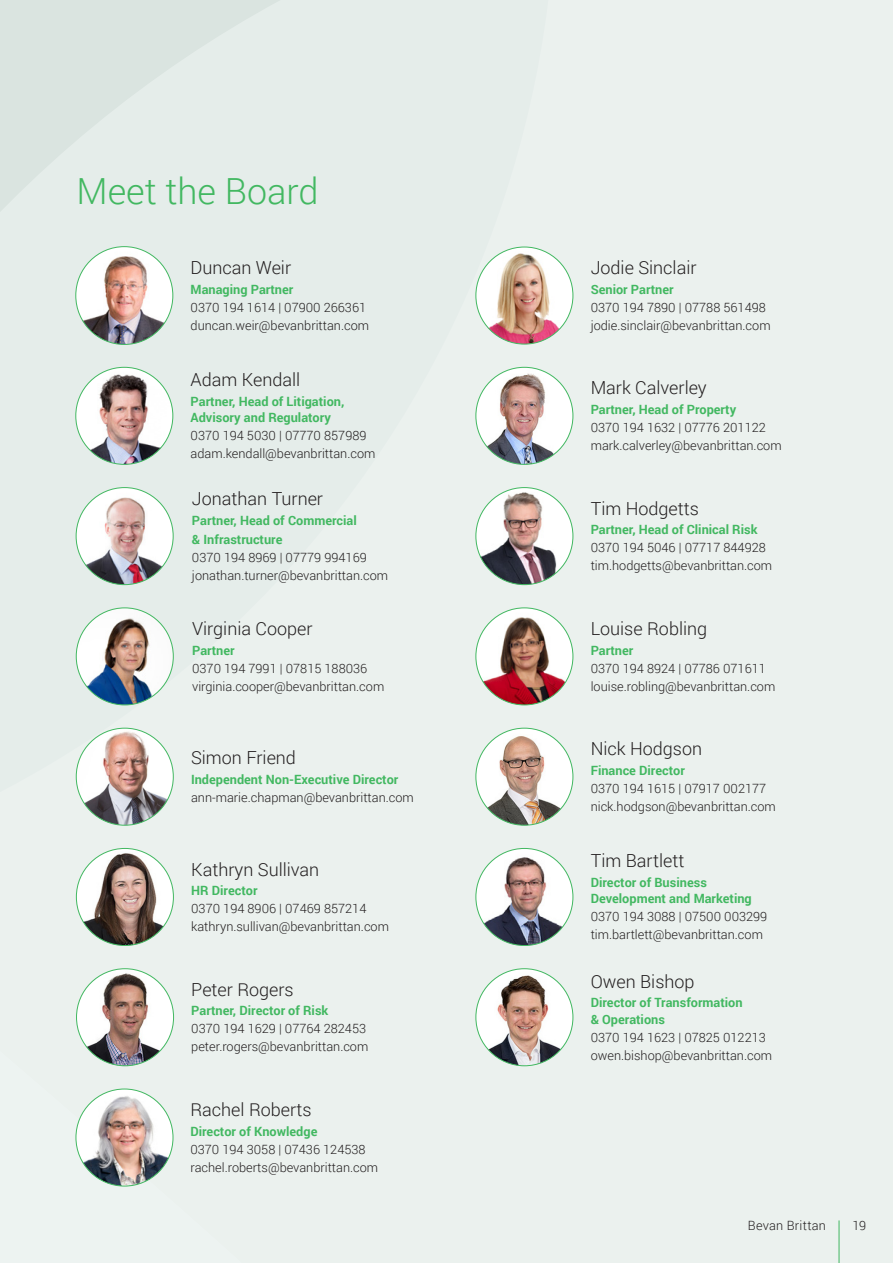
<style>
.page{position:relative;width:893px;height:1263px;background:#ebf1ee}
.page>*{position:absolute;margin:0;border:0;box-sizing:border-box;transform-origin:0 0}
.t1{font:300 36px "Roboto";color:#42b861}
.Name{font:300 18px "Roboto";color:#231f20}
.Contact_details{font:300 12.75px "Roboto";color:#231f20}
.t2{font:700 12.75px/16.5px "Roboto";color:#42b861}
.Contact_details-2{font:300 12.75px "Roboto";letter-spacing:.02em;color:#231f20}
</style>
<div class="page">
<img style="left:76px;top:247px;width:97px;height:97px;border-radius:49px">
<img style="left:476px;top:367px;width:97px;height:97px;border-radius:49px">
<img style="left:76px;top:367px;width:97px;height:97px;border-radius:49px">
<img style="left:476px;top:247px;width:97px;height:97px;border-radius:49px">
<img style="left:476px;top:488px;width:97px;height:97px;border-radius:49px">
<img style="left:476px;top:728px;width:97px;height:97px;border-radius:49px">
<img style="left:76px;top:728px;width:97px;height:97px;border-radius:49px">
<img style="left:76px;top:848px;width:97px;height:97px;border-radius:49px">
<img style="left:476px;top:848px;width:97px;height:97px;border-radius:49px">
<img style="left:77px;top:969px;width:97px;height:97px;border-radius:49px">
<img style="left:476px;top:969px;width:97px;height:97px;border-radius:49px">
<img style="left:476px;top:608px;width:97px;height:97px;border-radius:49px">
<img style="left:76px;top:1089px;width:97px;height:97px;border-radius:49px">
<img style="left:76px;top:488px;width:97px;height:97px;border-radius:49px">
<img style="left:76px;top:608px;width:97px;height:97px;border-radius:48px">
<hr style="left:839px;top:1220px;width:1px;height:43px;background:#42b861">
<p class="t1" style="left:77px;top:166px;width:243px">Meet the Board</p>
<p class="Name" style="left:191px;top:255px;width:102px">Duncan Weir</p>
<p class="t2" style="left:191px;top:280px;width:104px">Managing Partner</p>
<p class="Contact_details" style="left:191px;top:298px;width:177px">0370 194 1614 | 07900 266361</p>
<p class="Contact_details" style="left:191px;top:316px;width:180px">duncan.weir@bevanbrittan.com</p>
<p class="Name" style="left:191px;top:367px;width:111px">Adam Kendall</p>
<p class="t2" style="left:191px;top:392px;width:155px">Partner, Head of Litigation,<br>Advisory and Regulatory</p>
<p class="Contact_details" style="left:191px;top:427px;width:177px">0370 194 5030 | 07770 857989</p>
<p class="Contact_details" style="left:191px;top:445px;width:186px">adam.kendall@bevanbrittan.com</p>
<p class="Name" style="left:192px;top:486px;width:133px">Jonathan Turner</p>
<p class="t2" style="left:192px;top:510px;width:166px;line-height:19.5px">Partner, Head of Commercial &amp; Infrastructure</p>
<p class="Contact_details" style="left:192px;top:549px;width:176px">0370 194 8969 | 07779 994169</p>
<p class="Contact_details" style="left:192px;top:567px;width:198px">jonathan.turner@bevanbrittan.com</p>
<p class="Name" style="left:192px;top:616px;width:122px">Virginia Cooper</p>
<p class="t2" style="left:192px;top:641px;width:44px">Partner</p>
<p class="Contact_details" style="left:192px;top:659px;width:177px">0370 194 7991 | 07815 188036</p>
<p class="Contact_details" style="left:192px;top:677px;width:194px">virginia.cooper@bevanbrittan.com</p>
<p class="Name" style="left:191px;top:745px;width:106px">Simon Friend</p>
<p class="t2" style="left:191px;top:770px;width:209px">Independent Non-Executive Director</p>
<p class="Contact_details" style="left:191px;top:788px;width:224px">ann-marie.chapman@bevanbrittan.com</p>
<p class="Name" style="left:191px;top:857px;width:130px">Kathryn Sullivan</p>
<p class="t2" style="left:191px;top:882px;width:68px">HR Director</p>
<p class="Contact_details" style="left:191px;top:900px;width:177px">0370 194 8906 | 07469 857214</p>
<p class="Contact_details" style="left:191px;top:918px;width:199px">kathryn.sullivan@bevanbrittan.com</p>
<p class="Name" style="left:191px;top:977px;width:104px">Peter Rogers</p>
<p class="t2" style="left:191px;top:1002px;width:139px">Partner, Director of Risk</p>
<p class="Contact_details" style="left:191px;top:1020px;width:176px">0370 194 1629 | 07764 282453</p>
<p class="Contact_details" style="left:191px;top:1038px;width:179px">peter.rogers@bevanbrittan.com</p>
<p class="Name" style="left:190px;top:1097px;width:123px">Rachel Roberts</p>
<p class="t2" style="left:190px;top:1122px;width:129px">Director of Knowledge</p>
<p class="Contact_details" style="left:190px;top:1140px;width:177px">0370 194 3058 | 07436 124538</p>
<p class="Contact_details" style="left:190px;top:1158px;width:189px">rachel.roberts@bevanbrittan.com</p>
<p class="Name" style="left:591px;top:255px;width:107px">Jodie Sinclair</p>
<p class="t2" style="left:591px;top:280px;width:84px">Senior Partner</p>
<p class="Contact_details" style="left:591px;top:298px;width:177px">0370 194 7890 | 07788 561498</p>
<p class="Contact_details" style="left:591px;top:316px;width:181px">jodie.sinclair@bevanbrittan.com</p>
<p class="Name" style="left:591px;top:376px;width:118px">Mark Calverley</p>
<p class="t2" style="left:591px;top:401px;width:147px">Partner, Head of Property</p>
<p class="Contact_details" style="left:591px;top:419px;width:177px">0370 194 1632 | 07776 201122</p>
<p class="Contact_details" style="left:591px;top:437px;width:192px">mark.calverley@bevanbrittan.com</p>
<p class="Name" style="left:591px;top:496px;width:110px">Tim Hodgetts</p>
<p class="t2" style="left:591px;top:521px;width:168px">Partner, Head of Clinical Risk</p>
<p class="Contact_details" style="left:591px;top:539px;width:177px">0370 194 5046 | 07717 844928</p>
<p class="Contact_details" style="left:591px;top:557px;width:183px">tim.hodgetts@bevanbrittan.com</p>
<p class="Name" style="left:591px;top:616px;width:118px">Louise Robling</p>
<p class="t2" style="left:591px;top:641px;width:44px">Partner</p>
<p class="Contact_details" style="left:591px;top:659px;width:177px">0370 194 8924 | 07786 071611</p>
<p class="Contact_details" style="left:591px;top:677px;width:186px">louise.robling@bevanbrittan.com</p>
<p class="Name" style="left:591px;top:736px;width:113px">Nick Hodgson</p>
<p class="t2" style="left:591px;top:761px;width:96px">Finance Director</p>
<p class="Contact_details" style="left:591px;top:779px;width:177px">0370 194 1615 | 07917 002177</p>
<p class="Contact_details" style="left:591px;top:797px;width:187px">nick.hodgson@bevanbrittan.com</p>
<p class="Name" style="left:591px;top:848px;width:95px">Tim Bartlett</p>
<p class="t2" style="left:591px;top:873px;width:163px">Director of Business<br>Development and Marketing</p>
<p class="Contact_details" style="left:591px;top:908px;width:178px">0370 194 3088 | 07500 003299</p>
<p class="Contact_details" style="left:591px;top:926px;width:174px">tim.bartlett@bevanbrittan.com</p>
<p class="Name" style="left:591px;top:969px;width:105px">Owen Bishop</p>
<p class="t2" style="left:591px;top:994px;width:153px">Director of Transformation &amp; Operations</p>
<p class="Contact_details" style="left:591px;top:1028px;width:177px">0370 194 1623 | 07825 012213</p>
<p class="Contact_details" style="left:591px;top:1046px;width:183px">owen.bishop@bevanbrittan.com</p>
<p class="Contact_details-2" style="left:748px;top:1216px;width:80px">Bevan Brittan</p>
<p class="Contact_details" style="left:853px;top:1216px;width:15px">19</p>
</div>
